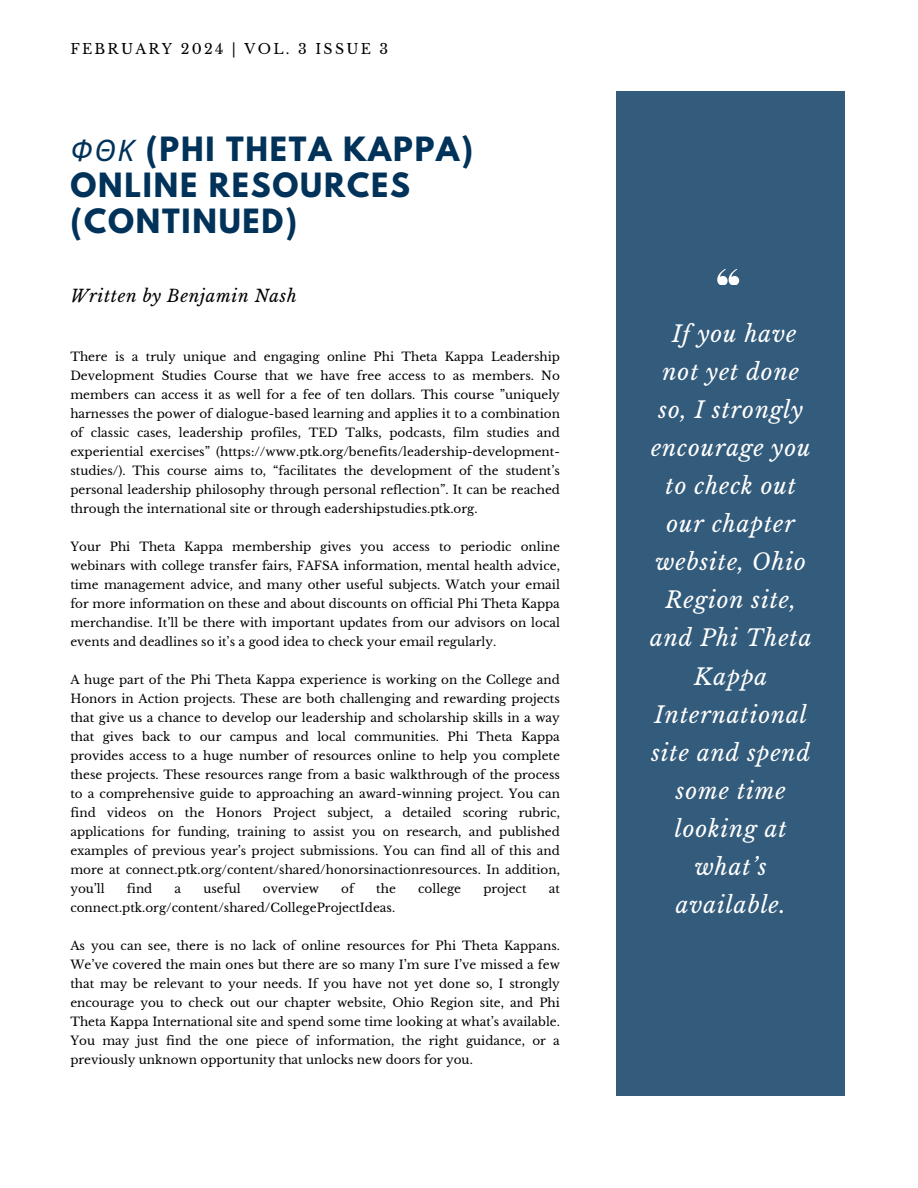
<style>
.page{position:relative;width:918px;height:1188px;background:#fff}
.page>*{position:absolute;margin:0;border:0;box-sizing:border-box;transform-origin:0 0}
.t1{font:700 29.7px/36px "League Spartan";letter-spacing:.06em;color:#00325a}
.t2{font:italic 22.5px/38.1px "Libre Baskerville";letter-spacing:.04em;color:#fff;text-align:center}
.t3{font:italic 16.95px "Libre Baskerville";letter-spacing:.04em;color:#000}
.t4{font:14.1px "Libre Baskerville";letter-spacing:.16em;color:#000}
.t5{font:12px/19px "Libre Baskerville";color:#000;text-align:justify}
.s1{font-family:"Noto Sans";font-weight:400;font-style:italic}
</style>
<div class="page">
<div style="left:616px;top:92px;width:229px;height:1004px;background:#335b7b"></div>
<svg style="left:717px;top:269px;width:22px;height:16px"></svg>
<h1 class="t4" style="left:70px;top:41px;width:319px">FEBRUARY 2024 | VOL. 3 ISSUE 3</h1>
<h3 class="t1" style="left:70px;top:135px;width:404px"><span class="s1">ΦΘΚ</span> (PHI THETA KAPPA)<br>ONLINE RESOURCES (CONTINUED)</h3>
<p class="t3" style="left:70px;top:286px;width:228px">Written by Benjamin Nash</p>
<p class="t5" style="left:70px;top:347px;width:491px">There is a truly unique and engaging online Phi Theta Kappa Leadership Development Studies Course that we have free access to as members. No members can access it as well for a fee of ten dollars. This course ”uniquely harnesses the power of dialogue-based learning and applies it to a combination of classic cases, leadership profiles, TED Talks, podcasts, film studies and experiential exercises” (https://www.ptk.org/benefits/leadership-development&shy;studies/). This course aims to, “facilitates the development of the student’s personal leadership philosophy through personal reflection”. It can be reached through the international site or through eadershipstudies.ptk.org.</p>
<p class="t5" style="left:70px;top:537px;width:491px">Your Phi Theta Kappa membership gives you access to periodic online webinars with college transfer fairs, FAFSA information, mental health advice, time management advice, and many other useful subjects. Watch your email for more information on these and about discounts on official Phi Theta Kappa merchandise. It’ll be there with important updates from our advisors on local events and deadlines so it’s a good idea to check your email regularly.</p>
<p class="t5" style="left:70px;top:670px;width:491px">A huge part of the Phi Theta Kappa experience is working on the College and Honors in Action projects. These are both challenging and rewarding projects that give us a chance to develop our leadership and scholarship skills in a way that gives back to our campus and local communities. Phi Theta Kappa provides access to a huge number of resources online to help you complete these projects. These resources range from a basic walkthrough of the process to a comprehensive guide to approaching an award-winning project. You can find videos on the Honors Project subject, a detailed scoring rubric, applications for funding, training to assist you on research, and published examples of previous year’s project submissions. You can find all of this and more at connect.ptk.org/content/shared/honorsinactionresources. In addition, you’ll</p>
<p class="t5" style="left:127px;top:879px;width:27px">find</p>
<p class="t5" style="left:175px;top:879px;width:8px">a</p>
<p class="t5" style="left:203px;top:879px;width:39px">useful</p>
<p class="t5" style="left:263px;top:879px;width:58px">overview</p>
<p class="t5" style="left:341px;top:879px;width:14px">of</p>
<p class="t5" style="left:376px;top:879px;width:21px">the</p>
<p class="t5" style="left:418px;top:879px;width:45px">college</p>
<p class="t5" style="left:483px;top:879px;width:45px">project</p>
<p class="t5" style="left:549px;top:879px;width:13px">at</p>
<p class="t5" style="left:70px;top:898px;width:326px">connect.ptk.org/content/shared/CollegeProjectIdeas.</p>
<p class="t5" style="left:70px;top:936px;width:491px">As you can see, there is no lack of online resources for Phi Theta Kappans.<br>We’ve covered the main ones but there are so many I’m sure I’ve missed a few that may be relevant to your needs. If you have not yet done so, I strongly encourage you to check out our chapter website, Ohio Region site, and Phi Theta Kappa International site and spend some time looking at what’s available.<br>You may just find the one piece of information, the right guidance, or a previously unknown opportunity that unlocks new doors for you.</p>
<h4 class="t2" style="left:650px;top:315px;width:163px">If you have not yet done so, I strongly encourage you to check out our chapter website, Ohio<br>Region site, and Phi Theta<br>Kappa<br>International site and spend some time looking at what’s available.</h4>
</div>
